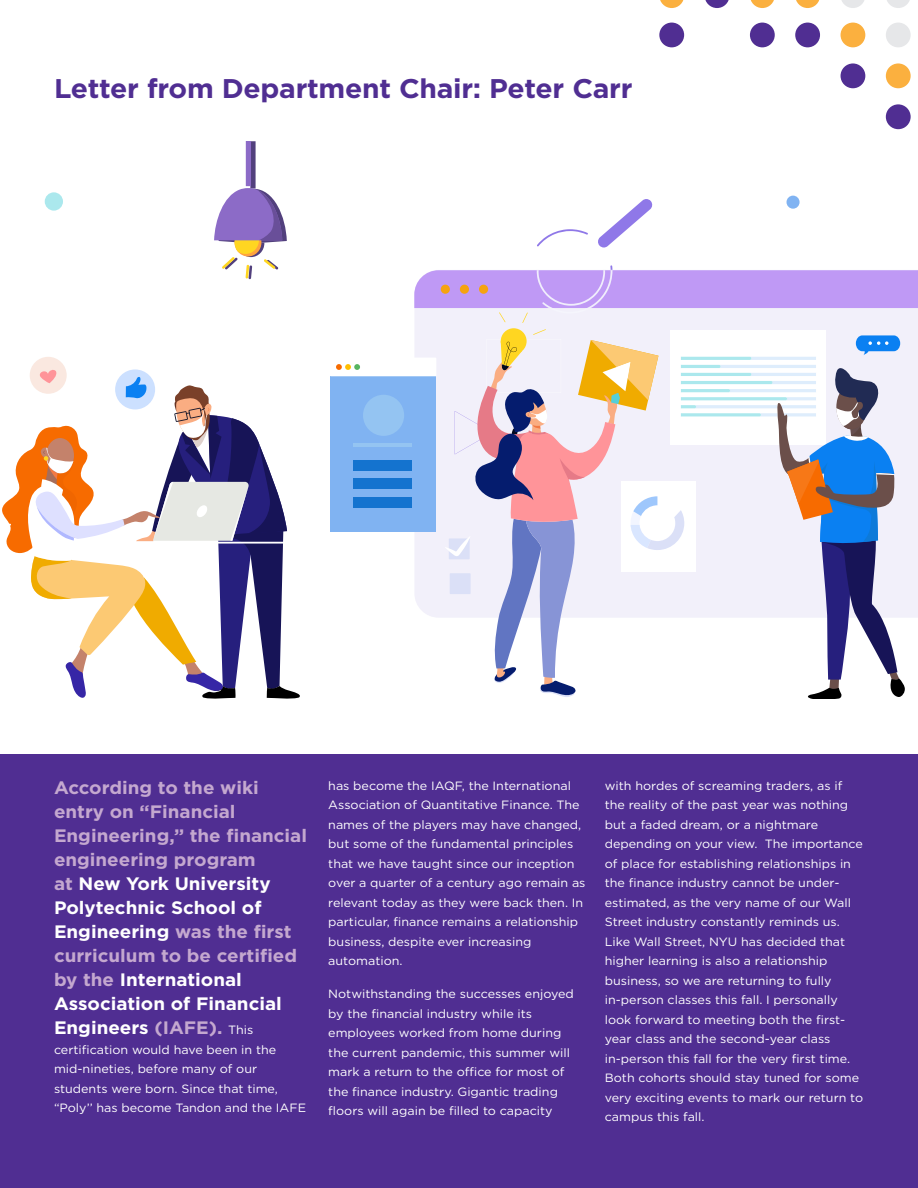
<style>
.page{position:relative;width:918px;height:1188px;background:#fff}
.page>*{position:absolute;margin:0;border:0;box-sizing:border-box;transform-origin:0 0}
.subs{font:700 27px "Gotham";letter-spacing:-.01em;color:#502e92;scale:1.04 1}
.Body{font:700 18px/24px "Gotham";color:#c4a8cf;scale:1.04 1}
.Body-2{font:12px/19.5px "Gotham";color:#fff;scale:1.04 1}
.s1{color:#fff}
.s2{font-weight:400;font-size:12px;color:#fff}
</style>
<div class="page">
<div style="left:0;top:754px;width:918px;height:434px;background:#502e92"></div>
<div style="left:886px;top:104px;width:25px;height:25px;background:#502e92;border-radius:50%"></div>
<div style="left:886px;top:63px;width:25px;height:25px;background:#fbb03f;border-radius:50%"></div>
<div style="left:841px;top:63px;width:24px;height:25px;background:#502e92;border-radius:50%"></div>
<div style="left:886px;top:23px;width:25px;height:24px;background:#e6e7e9;border-radius:50%"></div>
<div style="left:841px;top:23px;width:24px;height:24px;background:#fbb03f;border-radius:50%"></div>
<div style="left:795px;top:23px;width:25px;height:24px;background:#502e92;border-radius:50%"></div>
<div style="left:750px;top:23px;width:25px;height:24px;background:#502e92;border-radius:50%"></div>
<div style="left:659px;top:23px;width:25px;height:24px;background:#502e92;border-radius:50%"></div>
<svg style="left:887px;top:0;width:23px;height:8px"></svg>
<svg style="left:841px;top:0;width:23px;height:8px"></svg>
<svg style="left:796px;top:0;width:24px;height:8px"></svg>
<svg style="left:750px;top:0;width:24px;height:8px"></svg>
<svg style="left:705px;top:0;width:24px;height:8px"></svg>
<svg style="left:660px;top:0;width:24px;height:8px"></svg>
<div style="left:414px;top:323px;width:504px;height:295px;background:#f2f0fa"></div>
<div style="left:30px;top:357px;width:37px;height:37px;background:#fae8e0;border-radius:50%"></div>
<div style="left:787px;top:196px;width:13px;height:13px;background:#80b3f2;border-radius:50%"></div>
<div style="left:45px;top:192px;width:18px;height:19px;background:#abe8ed;border-radius:50%"></div>
<svg style="left:2px;top:368px;width:298px;height:331px"></svg>
<svg style="left:537px;top:229px;width:51px;height:17px"></svg>
<svg style="left:414px;top:265px;width:504px;height:58px"></svg>
<svg style="left:598px;top:199px;width:55px;height:49px"></svg>
<div style="left:330px;top:376px;width:106px;height:155px;background:#80b3f2"></div>
<svg style="left:336px;top:358px;width:100px;height:18px"></svg>
<div style="left:363px;top:395px;width:41px;height:41px;background:#94c4f2;border-radius:50%"></div>
<hr style="left:353px;top:444px;width:59px;height:3px;background:#94c4f2">
<div style="left:353px;top:460px;width:59px;height:11px;background:#1473cf"></div>
<div style="left:353px;top:478px;width:59px;height:11px;background:#1473cf"></div>
<div style="left:353px;top:498px;width:59px;height:10px;background:#1473cf"></div>
<svg style="left:214px;top:141px;width:73px;height:138px"></svg>
<svg style="left:445px;top:329px;width:461px;height:370px"></svg>
<p class="subs" style="left:54px;top:71px;width:558px">Letter from Department Chair: Peter Carr</p>
<p class="Body" style="left:54px;top:776px;width:245px">According to the wiki entry on “Financial<br>Engineering,” the financial engineering program<br>at <span class="s1">New York University<br>Polytechnic School of<br>Engineering</span> was the first curriculum to be certified by the <span class="s1">International<br>Association of Financial<br>Engineers</span> (IAFE). <span class="s2">This</span></p>
<p class="Body-2" style="left:54px;top:1040px;width:244px">certification would have been in the mid-nineties, before many of our students were born. Since that time, “Poly’’ has become Tandon and the IAFE</p>
<p class="Body-2" style="left:328px;top:775px;width:249px">has become the IAQF, the International Association of Quantitative Finance. The names of the players may have changed, but some of the fundamental principles that we have taught since our inception over a quarter of a century ago remain as relevant today as they were back then. In particular, finance remains a relationship business, despite ever increasing automation.</p>
<p class="Body-2" style="left:328px;top:984px;width:238px">Notwithstanding the successes enjoyed by the financial industry while its employees worked from home during the current pandemic, this summer will mark a return to the office for most of the finance industry. Gigantic trading floors will again be filled to capacity</p>
<p class="Body-2" style="left:605px;top:775px;width:250px">with hordes of screaming traders, as if the reality of the past year was nothing but a faded dream, or a nightmare depending on your view. The importance of place for establishing relationships in the finance industry cannot be under&shy;estimated, as the very name of our Wall Street industry constantly reminds us.<br>Like Wall Street, NYU has decided that higher learning is also a relationship business, so we are returning to fully in-person classes this fall. I personally look forward to meeting both the first&shy;year class and the second-year class in-person this fall for the very first time.<br>Both cohorts should stay tuned for some very exciting events to mark our return to campus this fall.</p>
</div>
